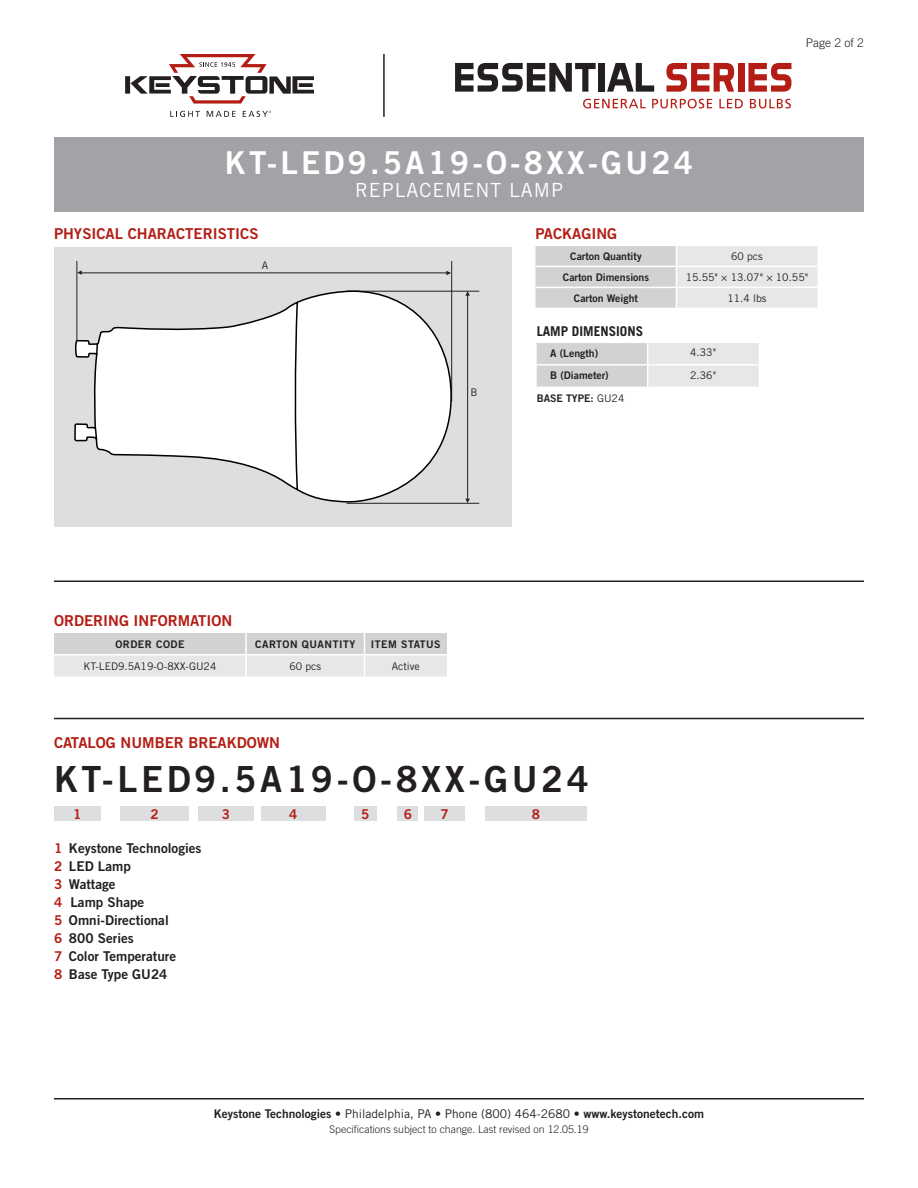
<style>
.page{position:relative;width:918px;height:1188px;background:#fff}
.page>*{position:absolute;margin:0;border:0;box-sizing:border-box;transform-origin:0 0}
.CatalogNumber{font:36px "Trade Gothic Bold Two";letter-spacing:.1em;color:#231f20}
.t1{font:31.5px "Trade Gothic Bold Two";letter-spacing:.1em;color:#fff}
.SubTitle{font:19.5px "Trade Gothic";letter-spacing:.05em;color:#fff}
.Heading_01{font:15px "Trade Gothic Bold Two";color:#b41d15}
.Catalog_Key{font:13.5px "Trade Gothic Bold Two";color:#231f20}
.Heading_02{font:700 13.5px "Trade Gothic";color:#231f20}
.Catalog_BarNumber{font:13.5px "Trade Gothic Bold Two";color:#b41d15}
.t2{font:12px "Trade Gothic Bold Two";color:#231f20}
.Page{font:300 12px "Trade Gothic";color:#231f20}
.Table_Text{font:10.5px "Trade Gothic";color:#231f20}
.Table_Header{font:10.5px "Trade Gothic Bold Two";color:#231f20}
.Rev{font:300 10.5px "Trade Gothic";color:#231f20}
.Table_Header_Caps{font:10.5px "Trade Gothic Bold Two";letter-spacing:.05em;color:#231f20}
.Table_Text_Left{font:10.5px "Trade Gothic Bold Two";color:#231f20}
.Art_Callout{font:10.5px "Trade Gothic";color:#231f20}
.s1{font-family:"Trade Gothic"}
.s2{color:#b41d15}
</style>
<div class="page">
<div style="left:54px;top:137px;width:810px;height:75px;background:#a1a3a6"></div>
<hr style="left:54px;top:1098px;width:810px;height:2px;background:#231f20">
<svg style="left:54px;top:633px;width:393px;height:44px;background:#dddee0"></svg>
<hr style="left:54px;top:580px;width:810px;height:2px;background:#231f20">
<hr style="left:54px;top:718px;width:810px;height:1px;background:#231f20">
<div style="left:54px;top:806px;width:46px;height:15px;background:#dddee0"></div>
<div style="left:120px;top:806px;width:69px;height:15px;background:#dddee0"></div>
<div style="left:198px;top:806px;width:56px;height:15px;background:#dddee0"></div>
<div style="left:261px;top:806px;width:65px;height:15px;background:#dddee0"></div>
<div style="left:354px;top:806px;width:22px;height:15px;background:#dddee0"></div>
<div style="left:398px;top:806px;width:20px;height:15px;background:#dddee0"></div>
<div style="left:424px;top:806px;width:41px;height:15px;background:#dddee0"></div>
<div style="left:485px;top:806px;width:102px;height:15px;background:#dddee0"></div>
<svg style="left:536px;top:246px;width:282px;height:62px;background:#dddee0"></svg>
<div style="left:54px;top:248px;width:457px;height:279px;background:#dddee0"></div>
<hr style="left:467px;top:295px;width:1px;height:204px;background:#231f20">
<hr style="left:346px;top:291px;width:133px;height:1px;background:#231f20">
<hr style="left:346px;top:503px;width:133px;height:1px;background:#231f20">
<hr style="left:451px;top:261px;width:1px;height:140px;background:#231f20">
<svg style="left:446px;top:271px;width:5px;height:4px"></svg>
<svg style="left:465px;top:291px;width:5px;height:5px"></svg>
<svg style="left:465px;top:499px;width:5px;height:4px"></svg>
<svg style="left:78px;top:270px;width:4px;height:5px"></svg>
<hr style="left:80px;top:273px;width:370px;height:1px;background:#231f20">
<hr style="left:77px;top:261px;width:1px;height:80px;background:#231f20">
<svg style="left:537px;top:343px;width:222px;height:44px;background:#dddee0"></svg>
<svg style="left:74px;top:290px;width:379px;height:213px"></svg>
<hr style="left:383px;top:54px;width:2px;height:63px;background:#231f20">
<svg style="left:455px;top:63px;width:141px;height:29px"></svg>
<div style="left:599px;top:63px;width:6px;height:29px;background:#231f20"></div>
<svg style="left:607px;top:63px;width:47px;height:29px"></svg>
<svg style="left:666px;top:63px;width:68px;height:29px"></svg>
<div style="left:738px;top:63px;width:6px;height:29px;background:#b41d15"></div>
<svg style="left:748px;top:63px;width:43px;height:29px"></svg>
<svg style="left:583px;top:99px;width:63px;height:10px"></svg>
<svg style="left:652px;top:99px;width:60px;height:10px"></svg>
<svg style="left:719px;top:99px;width:24px;height:9px"></svg>
<svg style="left:750px;top:99px;width:41px;height:10px"></svg>
<svg style="left:125px;top:54px;width:189px;height:50px"></svg>
<svg style="left:170px;top:111px;width:30px;height:6px"></svg>
<svg style="left:207px;top:111px;width:29px;height:6px"></svg>
<svg style="left:243px;top:111px;width:28px;height:6px"></svg>
<p class="t1" style="left:225px;top:143px;width:470px">KT-LED9.5A19-O-8XX-GU24</p>
<p class="SubTitle" style="left:355px;top:178px;width:209px">REPLACEMENT LAMP</p>
<p class="Page" style="left:806px;top:36px;width:60px">Page 2 of 2</p>
<p class="Heading_01" style="left:54px;top:224px;width:206px">PHYSICAL CHARACTERISTICS</p>
<p class="Art_Callout" style="left:262px;top:259px;width:8px">A</p>
<p class="Art_Callout" style="left:470px;top:386px;width:9px">B</p>
<p class="Heading_01" style="left:536px;top:224px;width:83px">PACKAGING</p>
<p class="Table_Header" style="left:570px;top:250px;width:73px">Carton Quantity</p>
<p class="Table_Text" style="left:731px;top:250px;width:33px">60 pcs</p>
<p class="Table_Header" style="left:563px;top:271px;width:88px">Carton Dimensions</p>
<p class="Table_Text" style="left:686px;top:271px;width:124px">15.55" × 13.07" × 10.55"</p>
<p class="Table_Header" style="left:574px;top:292px;width:66px">Carton Weight</p>
<p class="Table_Text" style="left:727px;top:292px;width:41px">11.4 lbs</p>
<p class="Heading_02" style="left:537px;top:322px;width:108px">LAMP DIMENSIONS</p>
<p class="Table_Header" style="left:550px;top:347px;width:50px">A (Length)</p>
<p class="Table_Text" style="left:690px;top:346px;width:27px">4.33"</p>
<p class="Table_Header" style="left:550px;top:369px;width:60px">B (Diameter)</p>
<p class="Table_Text" style="left:690px;top:369px;width:27px">2.36"</p>
<p class="Table_Text_Left" style="left:537px;top:391px;width:89px">BASE TYPE: <span class="s1">GU24</span></p>
<p class="Heading_01" style="left:54px;top:611px;width:180px">ORDERING INFORMATION</p>
<p class="Table_Header_Caps" style="left:115px;top:638px;width:71px">ORDER CODE</p>
<p class="Table_Header_Caps" style="left:255px;top:638px;width:102px">CARTON QUANTITY</p>
<p class="Table_Header_Caps" style="left:371px;top:638px;width:71px">ITEM STATUS</p>
<p class="Table_Text" style="left:84px;top:660px;width:134px">KT-LED9.5A19-O-8XX-GU24</p>
<p class="Table_Text" style="left:289px;top:660px;width:33px">60 pcs</p>
<p class="Table_Text" style="left:392px;top:660px;width:29px">Active</p>
<p class="Heading_01" style="left:54px;top:733px;width:228px">CATALOG NUMBER BREAKDOWN</p>
<p class="CatalogNumber" style="left:54px;top:757px;width:536px">KT-LED9.5A19-O-8XX-GU24</p>
<p class="Catalog_BarNumber" style="left:73px;top:806px;width:10px">1</p>
<p class="Catalog_BarNumber" style="left:150px;top:806px;width:10px">2</p>
<p class="Catalog_BarNumber" style="left:222px;top:806px;width:10px">3</p>
<p class="Catalog_BarNumber" style="left:289px;top:806px;width:10px">4</p>
<p class="Catalog_BarNumber" style="left:361px;top:806px;width:10px">5</p>
<p class="Catalog_BarNumber" style="left:404px;top:806px;width:10px">6</p>
<p class="Catalog_BarNumber" style="left:441px;top:806px;width:10px">7</p>
<p class="Catalog_BarNumber" style="left:532px;top:806px;width:10px">8</p>
<p class="Catalog_Key" style="left:54px;top:840px;width:149px"><span class="s2">1</span> Keystone Technologies</p>
<p class="Catalog_Key" style="left:54px;top:858px;width:78px"><span class="s2">2</span> LED Lamp</p>
<p class="Catalog_Key" style="left:54px;top:876px;width:63px"><span class="s2">3</span> Wattage</p>
<p class="Catalog_Key" style="left:54px;top:894px;width:92px"><span class="s2">4</span> Lamp Shape</p>
<p class="Catalog_Key" style="left:54px;top:912px;width:116px"><span class="s2">5</span> Omni-Directional</p>
<p class="Catalog_Key" style="left:54px;top:930px;width:81px"><span class="s2">6</span> 800 Series</p>
<p class="Catalog_Key" style="left:54px;top:948px;width:124px"><span class="s2">7</span> Color Temperature</p>
<p class="Catalog_Key" style="left:54px;top:966px;width:115px"><span class="s2">8</span> Base Type GU24</p>
<p class="t2" style="left:214px;top:1106px;width:492px">Keystone Technologies <span class="s1">• Philadelphia, PA • Phone (800) 464-2680 •</span> www.keystonetech.com</p>
<p class="Rev" style="left:329px;top:1123px;width:261px">Specifications subject to change. Last revised on 12.05.19</p>
</div>
